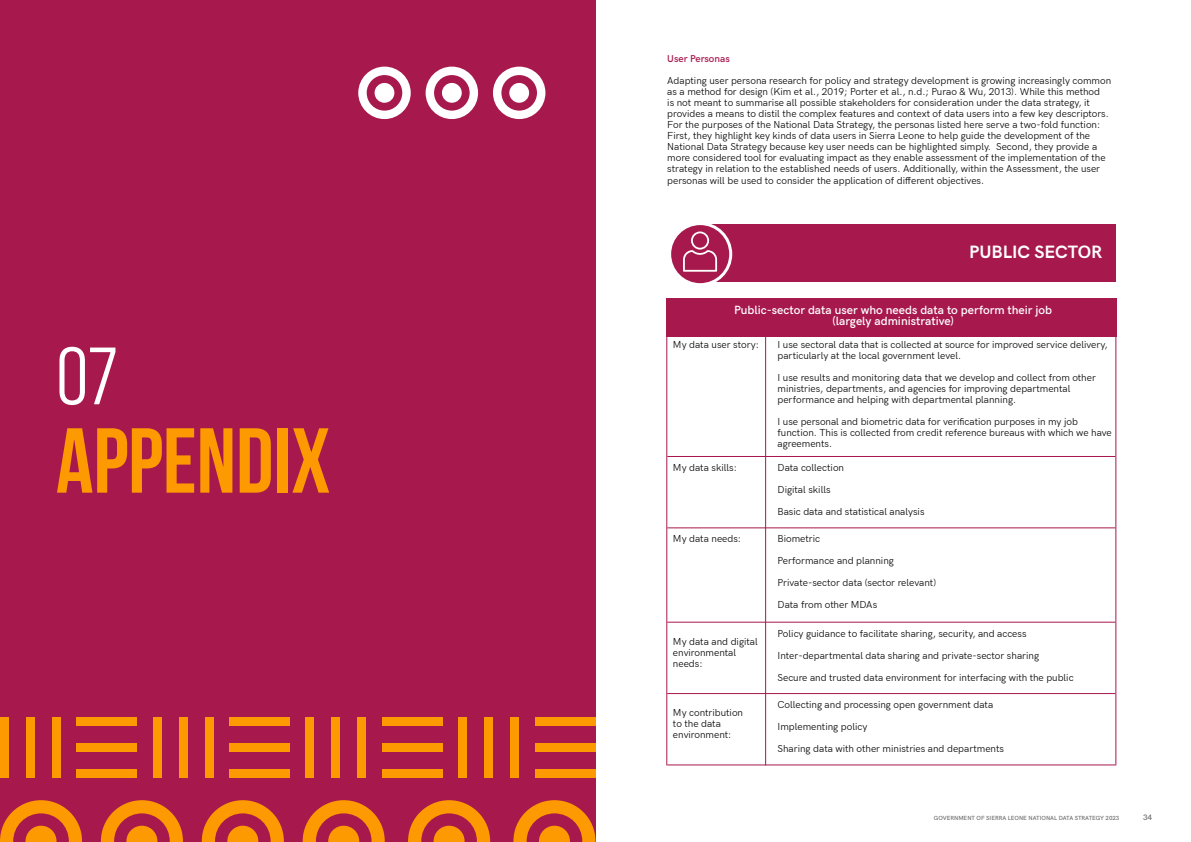
<style>
.page{position:relative;width:1191px;height:842px;background:#fff}
.page>*{position:absolute;margin:0;border:0;box-sizing:border-box;transform-origin:0 0}
.t1{font:92px "Bebas Neue";color:#fd9a01}
.t2{font:81px "Bebas Neue Pro Middle";color:#fff}
.t3{font:700 18px "HK Grotesk";color:#fff}
.t4{font:600 12px/11px "HK Grotesk";color:#fff;text-align:center}
.t5{font:10px/11px "HK Grotesk";color:#000}
.t6{font:600 10px "HK Grotesk";color:#a7184d}
.t7{font:600 8px "HK Grotesk";color:#706f6f}
.t8{font:600 6px "HK Grotesk";color:#706f6f}
</style>
<div class="page">
<div style="left:0;top:0;width:595px;height:842px;background:#a7184d"></div>
<div style="left:666px;top:298px;width:450px;height:39px;background:#a7184d"></div>
<hr style="left:667px;top:456px;width:448px;height:1px;background:#a7184d">
<hr style="left:667px;top:527px;width:448px;height:1px;background:#a7184d">
<hr style="left:667px;top:622px;width:448px;height:1px;background:#a7184d">
<hr style="left:667px;top:693px;width:448px;height:1px;background:#a7184d">
<hr style="left:667px;top:764px;width:448px;height:1px;background:#a7184d">
<hr style="left:765px;top:337px;width:1px;height:428px;background:#a7184d">
<hr style="left:666px;top:337px;width:1px;height:428px;background:#a7184d">
<hr style="left:1115px;top:337px;width:1px;height:428px;background:#a7184d">
<div style="left:458px;top:717px;width:9px;height:61px;background:#fd9a01"></div>
<div style="left:484px;top:717px;width:9px;height:61px;background:#fd9a01"></div>
<div style="left:510px;top:717px;width:9px;height:61px;background:#fd9a01"></div>
<div style="left:535px;top:717px;width:60px;height:9px;background:#fd9a01"></div>
<div style="left:535px;top:743px;width:60px;height:9px;background:#fd9a01"></div>
<div style="left:535px;top:769px;width:60px;height:9px;background:#fd9a01"></div>
<div style="left:382px;top:717px;width:61px;height:9px;background:#fd9a01"></div>
<div style="left:382px;top:743px;width:61px;height:9px;background:#fd9a01"></div>
<div style="left:382px;top:769px;width:61px;height:9px;background:#fd9a01"></div>
<div style="left:153px;top:717px;width:8px;height:61px;background:#fd9a01"></div>
<div style="left:179px;top:717px;width:8px;height:61px;background:#fd9a01"></div>
<div style="left:205px;top:717px;width:8px;height:61px;background:#fd9a01"></div>
<div style="left:229px;top:717px;width:61px;height:9px;background:#fd9a01"></div>
<div style="left:229px;top:743px;width:61px;height:9px;background:#fd9a01"></div>
<div style="left:229px;top:769px;width:61px;height:9px;background:#fd9a01"></div>
<div style="left:76px;top:717px;width:61px;height:9px;background:#fd9a01"></div>
<div style="left:76px;top:743px;width:61px;height:9px;background:#fd9a01"></div>
<div style="left:76px;top:769px;width:61px;height:9px;background:#fd9a01"></div>
<div style="left:0;top:717px;width:9px;height:61px;background:#fd9a01"></div>
<div style="left:26px;top:717px;width:9px;height:61px;background:#fd9a01"></div>
<div style="left:52px;top:717px;width:9px;height:61px;background:#fd9a01"></div>
<div style="left:305px;top:717px;width:9px;height:61px;background:#fd9a01"></div>
<div style="left:331px;top:717px;width:9px;height:61px;background:#fd9a01"></div>
<div style="left:358px;top:717px;width:8px;height:61px;background:#fd9a01"></div>
<svg style="left:303px;top:800px;width:82px;height:42px"></svg>
<svg style="left:202px;top:800px;width:82px;height:42px"></svg>
<svg style="left:101px;top:800px;width:82px;height:42px"></svg>
<svg style="left:0;top:800px;width:82px;height:42px"></svg>
<svg style="left:408px;top:800px;width:82px;height:42px"></svg>
<svg style="left:513px;top:800px;width:82px;height:42px"></svg>
<svg style="left:493px;top:67px;width:52px;height:52px"></svg>
<div style="left:509px;top:83px;width:20px;height:20px;background:#fff;border-radius:50%"></div>
<svg style="left:425px;top:67px;width:53px;height:52px"></svg>
<div style="left:442px;top:83px;width:20px;height:20px;background:#fff;border-radius:50%"></div>
<svg style="left:358px;top:67px;width:53px;height:52px"></svg>
<div style="left:374px;top:83px;width:20px;height:20px;background:#fff;border-radius:50%"></div>
<div style="left:698px;top:224px;width:417px;height:58px;background:#a7184d"></div>
<svg style="left:669px;top:224px;width:61px;height:61px"></svg>
<div style="left:668px;top:222px;width:64px;height:64px;border:3px solid #fff;border-radius:50%"></div>
<svg style="left:683px;top:231px;width:34px;height:41px"></svg>
<h2 class="t2" style="left:56px;top:331px;width:63px">07</h2>
<h1 class="t1" style="left:56px;top:410px;width:276px">APPENDIX</h1>
<p class="t6" style="left:667px;top:51px;width:64px">User Personas</p>
<p class="t5" style="left:667px;top:75px;width:445px">Adapting user persona research for policy and strategy development is growing increasingly common as a method for design (Kim et al., 2019; Porter et al., n.d.; Purao &amp; Wu, 2013). While this method<br>is not meant to summarise all possible stakeholders for consideration under the data strategy, it provides a means to distil the complex features and context of data users into a few key descriptors.<br>For the purposes of the National Data Strategy, the personas listed here serve a two-fold function:<br>First, they highlight key kinds of data users in Sierra Leone to help guide the development of the National Data Strategy because key user needs can be highlighted simply. Second, they provide a more considered tool for evaluating impact as they enable assessment of the implementation of the strategy in relation to the established needs of users. Additionally, within the Assessment, the user</p>
<p class="t5" style="left:667px;top:175px;width:318px">personas will be used to consider the application of different objectives.</p>
<h3 class="t3" style="left:969px;top:238px;width:135px">PUBLIC SECTOR</h3>
<p class="t4" style="left:734px;top:303px;width:319px">Public-sector data user who needs data to perform their job (largely administrative)</p>
<p class="t5" style="left:673px;top:338px;width:87px">My data user story:</p>
<p class="t5" style="left:777px;top:338px;width:331px">I use sectoral data that is collected at source for improved service delivery, particularly at the local government level.</p>
<p class="t5" style="left:777px;top:371px;width:320px">I use results and monitoring data that we develop and collect from other ministries, departments, and agencies for improving departmental performance and helping with departmental planning.</p>
<p class="t5" style="left:777px;top:415px;width:336px">I use personal and biometric data for verification purposes in my job function. This is collected from credit reference bureaus with which we have agreements.</p>
<p class="t5" style="left:777px;top:456px;width:68px;line-height:22px">Data collection<br>Digital skills</p>
<p class="t5" style="left:777px;top:505px;width:148px">Basic data and statistical analysis</p>
<p class="t5" style="left:777px;top:532px;width:44px">Biometric</p>
<p class="t5" style="left:777px;top:554px;width:118px">Performance and planning</p>
<p class="t5" style="left:777px;top:576px;width:160px">Private-sector data (sector relevant)</p>
<p class="t5" style="left:777px;top:598px;width:101px">Data from other MDAs</p>
<p class="t5" style="left:777px;top:627px;width:250px">Policy guidance to facilitate sharing, security, and access</p>
<p class="t5" style="left:777px;top:643px;width:297px;line-height:22px">Inter-departmental data sharing and private-sector sharing<br>Secure and trusted data environment for interfacing with the public</p>
<p class="t5" style="left:777px;top:698px;width:217px">Collecting and processing open government data</p>
<p class="t5" style="left:777px;top:720px;width:91px">Implementing policy</p>
<p class="t5" style="left:777px;top:742px;width:228px">Sharing data with other ministries and departments</p>
<p class="t5" style="left:673px;top:461px;width:65px">My data skills:</p>
<p class="t5" style="left:673px;top:532px;width:70px">My data needs:</p>
<p class="t5" style="left:673px;top:635px;width:86px">My data and digital environmental needs:</p>
<p class="t5" style="left:673px;top:707px;width:72px">My contribution to the data environment:</p>
<p class="t8" style="left:934px;top:813px;width:187px">GOVERNMENT OF SIERRA LEONE NATIONAL DATA STRATEGY 2023</p>
<p class="t7" style="left:1143px;top:812px;width:11px">34</p>
</div>
